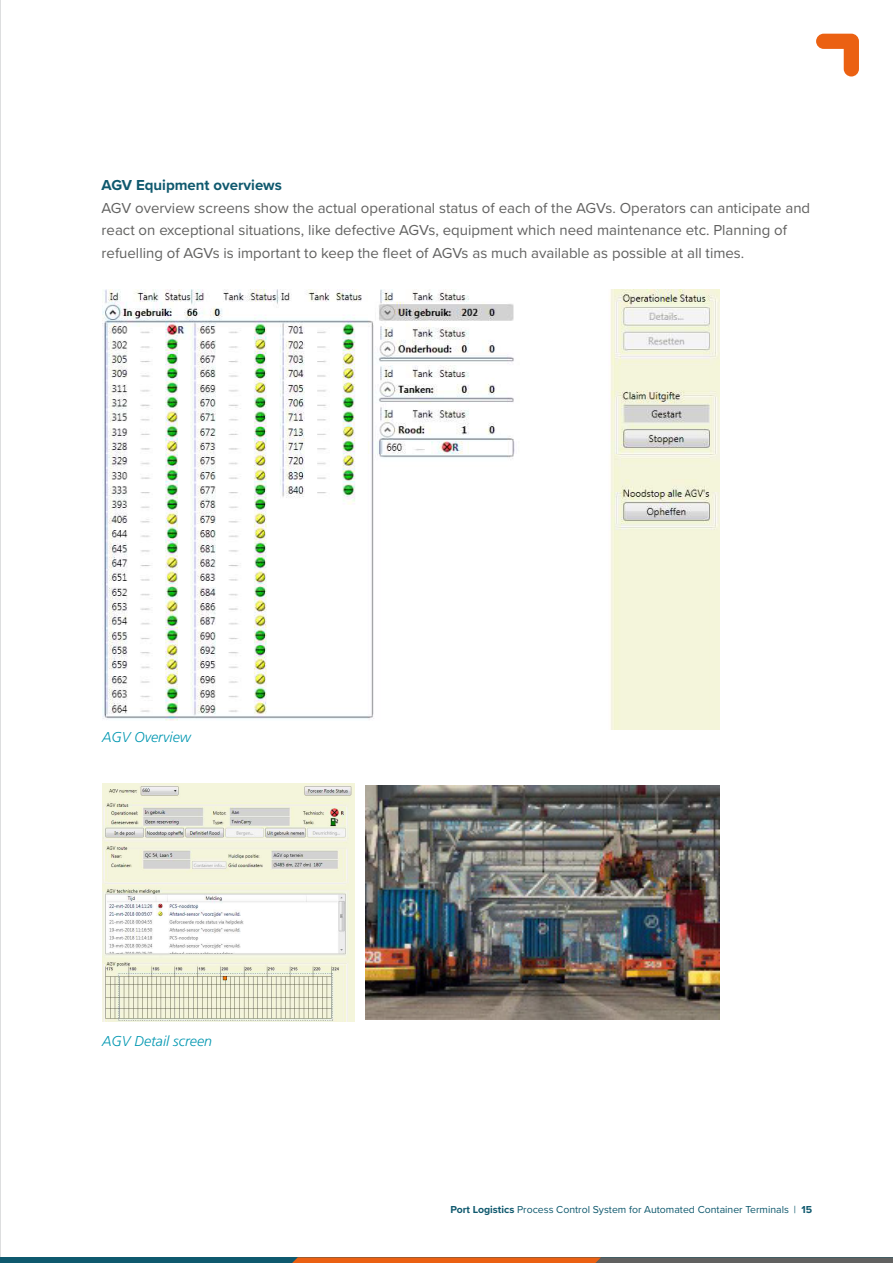
<style>
.page{position:relative;width:893px;height:1263px;background:#fff}
.page>*{position:absolute;margin:0;border:0;box-sizing:border-box;transform-origin:0 0}
.t1{font:15px/22.5px "Proxima Nova";color:#616160}
.t2{font:700 15px "Proxima Nova";color:#0f596e}
.Tekst_in_afbeelding{font:italic 300 14.25px "Frutiger LT Std";color:#0097b1}
.t3{font:10.5px "Proxima Nova";color:#0f596e}
.s1{font-weight:700}
</style>
<div class="page">
<svg style="left:816px;top:34px;width:43px;height:43px"></svg>
<hr style="left:0;top:0;width:1px;height:1263px;background:#bcbdc0">
<img style="left:102px;top:290px;width:617px;height:439px">
<img style="left:102px;top:784px;width:252px;height:238px">
<img style="left:366px;top:786px;width:353px;height:233px">
<div style="left:0;top:1257px;width:893px;height:6px;background:#0f596e"></div>
<svg style="left:292px;top:1257px;width:601px;height:6px;background:#9d5f3b"></svg>
<p class="t2" style="left:102px;top:174px;width:182px">AGV Equipment overviews</p>
<p class="t1" style="left:102px;top:196px;width:710px">AGV overview screens show the actual operational status of each of the AGVs. Operators can anticipate and react on exceptional situations, like defective AGVs, equipment which need maintenance etc. Planning of refuelling of AGVs is important to keep the fleet of AGVs as much available as possible at all times.</p>
<p class="Tekst_in_afbeelding" style="left:102px;top:729px;width:90px">AGV Overview</p>
<p class="Tekst_in_afbeelding" style="left:102px;top:1033px;width:112px">AGV Detail screen</p>
<p class="t3" style="left:450px;top:1201px;width:363px"><span class="s1">Port Logistics</span> Process Control System for Automated Container Terminals | <span class="s1">15</span></p>
</div>
